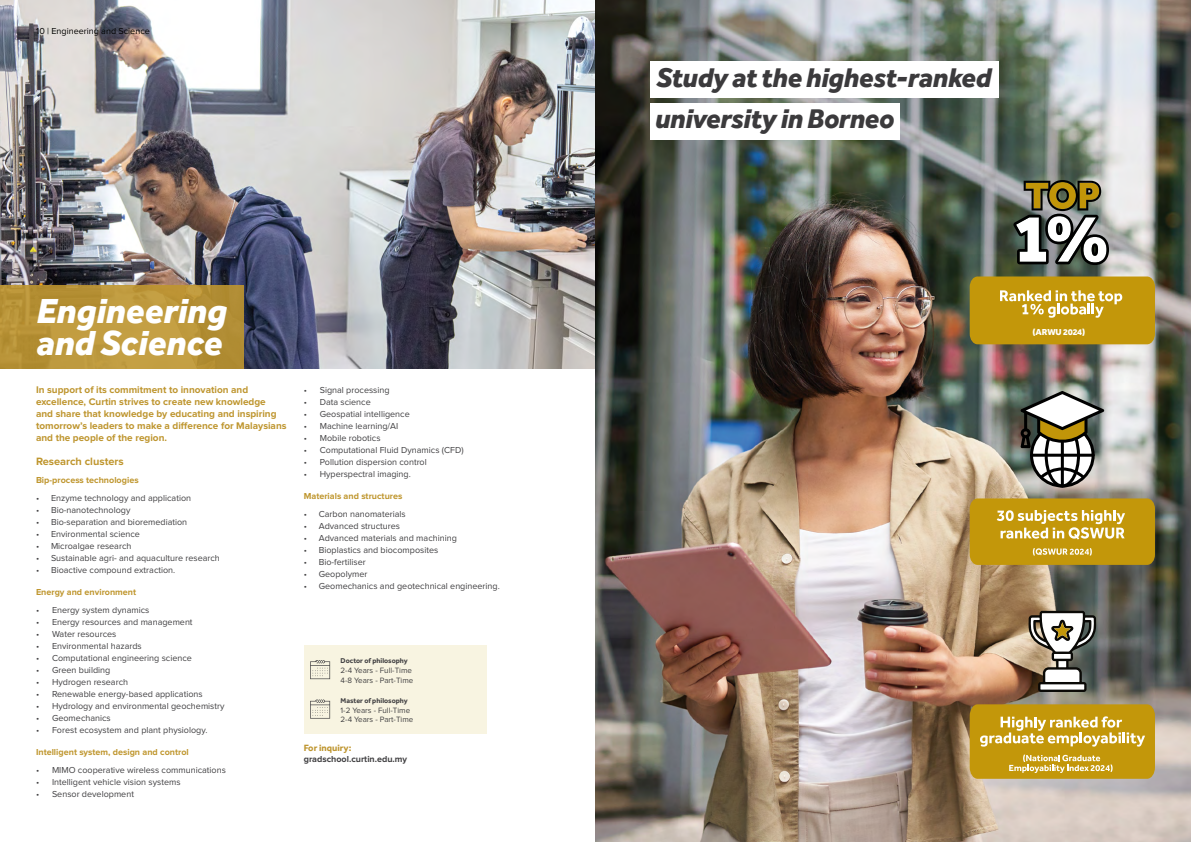
<style>
.page{position:relative;width:1191px;height:842px;background:#fff}
.page>*{position:absolute;margin:0;border:0;box-sizing:border-box;transform-origin:0 0}
.t1{font:italic 800 36px/32px "Effra";color:#fff}
.t2{font:italic 800 28px/41px "Effra";letter-spacing:-.01em;color:#3b3a3c}
.t3{font:700 11px "Proxima Nova";color:#bf962e}
.t4{font:700 10px/12px "Proxima Nova";color:#be952e}
.t5{font:700 9.4px "Effra";color:#be952e}
.t6{font:9px "Proxima Nova";color:#414042}
.t7{font:700 9px "Proxima Nova";color:#bf962e}
.t8{font:700 9px "Proxima Nova";color:#414042}
.t9{font:9px "Proxima Nova";color:#000}
.t10{font:800 9px "Effra";letter-spacing:-.015em;color:#fff}
.t11{font:8px/9.6px "Proxima Nova";color:#434243}
.t12{font:700 7.2px "Effra";color:#414042}
</style>
<div class="page">
<img style="left:0;top:0;width:595px;height:369px">
<img style="left:595px;top:0;width:596px;height:842px">
<div style="left:0;top:285px;width:244px;height:84px;background:linear-gradient(to right,#bb963a,#ba953a)"></div>
<div style="left:304px;top:645px;width:182px;height:88px;background:#f8f4e1"></div>
<svg style="left:310px;top:660px;width:20px;height:19px"></svg>
<svg style="left:310px;top:699px;width:20px;height:20px"></svg>
<div style="left:650px;top:61px;width:348px;height:37px;background:#fff"></div>
<div style="left:650px;top:103px;width:250px;height:37px;background:#fff"></div>
<svg style="left:1013px;top:180px;width:96px;height:85px"></svg>
<svg style="left:1020px;top:391px;width:84px;height:96px"></svg>
<svg style="left:969px;top:276px;width:186px;height:68px;background:#c59d1e"></svg>
<svg style="left:969px;top:498px;width:186px;height:67px;background:#c9a228"></svg>
<svg style="left:969px;top:704px;width:186px;height:75px;background:#caa52f"></svg>
<svg style="left:1028px;top:611px;width:68px;height:81px"></svg>
<p class="t9" style="left:36px;top:27px;width:115px">10 | Engineering and Science</p>
<h1 class="t1" style="left:36px;top:294px;width:192px">Engineering and Science</h1>
<p class="t4" style="left:36px;top:385px;width:252px">In support of its commitment to innovation and excellence, Curtin strives to create new knowledge<br>and share that knowledge by educating and inspiring tomorrow’s leaders to make a difference for Malaysians and the people of the region.</p>
<p class="t3" style="left:36px;top:457px;width:89px">Research clusters</p>
<p class="t7" style="left:36px;top:476px;width:104px">Bip-process technologies</p>
<p class="t6" style="left:36px;top:494px;width:157px">• Enzyme technology and application</p>
<p class="t6" style="left:36px;top:506px;width:96px">• Bio-nanotechnology</p>
<p class="t6" style="left:36px;top:518px;width:153px">• Bio-separation and bioremediation</p>
<p class="t6" style="left:36px;top:530px;width:105px">• Environmental science</p>
<p class="t6" style="left:36px;top:542px;width:97px">• Microalgae research</p>
<p class="t6" style="left:36px;top:554px;width:185px">• Sustainable agri- and aquaculture research</p>
<p class="t6" style="left:36px;top:566px;width:141px">• Bioactive compound extraction.</p>
<p class="t7" style="left:36px;top:588px;width:102px">Energy and environment</p>
<p class="t6" style="left:36px;top:606px;width:115px">• Energy system dynamics</p>
<p class="t6" style="left:36px;top:618px;width:158px">• Energy resources and management</p>
<p class="t6" style="left:36px;top:630px;width:82px">• Water resources</p>
<p class="t6" style="left:36px;top:642px;width:107px">• Environmental hazards</p>
<p class="t6" style="left:36px;top:654px;width:157px">• Computational engineering science</p>
<p class="t6" style="left:36px;top:666px;width:76px">• Green building</p>
<p class="t6" style="left:36px;top:678px;width:94px">• Hydrogen research</p>
<p class="t6" style="left:36px;top:690px;width:168px">• Renewable energy-based applications</p>
<p class="t6" style="left:36px;top:702px;width:190px">• Hydrology and environmental geochemistry</p>
<p class="t6" style="left:36px;top:714px;width:76px">• Geomechanics</p>
<p class="t6" style="left:36px;top:726px;width:173px">• Forest ecosystem and plant physiology.</p>
<p class="t7" style="left:36px;top:748px;width:154px">Intelligent system, design and control</p>
<p class="t6" style="left:36px;top:766px;width:191px">• MIMO cooperative wireless communications</p>
<p class="t6" style="left:36px;top:778px;width:146px">• Intelligent vehicle vision systems</p>
<p class="t6" style="left:36px;top:790px;width:99px">• Sensor development</p>
<p class="t6" style="left:304px;top:385px;width:87px">• Signal processing</p>
<p class="t6" style="left:304px;top:397px;width:69px">• Data science</p>
<p class="t6" style="left:304px;top:409px;width:108px">• Geospatial intelligence</p>
<p class="t6" style="left:304px;top:421px;width:96px">• Machine learning/AI</p>
<p class="t6" style="left:304px;top:433px;width:78px">• Mobile robotics</p>
<p class="t6" style="left:304px;top:445px;width:161px">• Computational Fluid Dynamics (CFD)</p>
<p class="t6" style="left:304px;top:457px;width:125px">• Pollution dispersion control</p>
<p class="t6" style="left:304px;top:469px;width:109px">• Hyperspectral imaging.</p>
<p class="t7" style="left:304px;top:491px;width:100px">Materials and structures</p>
<p class="t6" style="left:304px;top:509px;width:103px">• Carbon nanomaterials</p>
<p class="t6" style="left:304px;top:521px;width:98px">• Advanced structures</p>
<p class="t6" style="left:304px;top:533px;width:155px">• Advanced materials and machining</p>
<p class="t6" style="left:304px;top:545px;width:136px">• Bioplastics and biocomposites</p>
<p class="t6" style="left:304px;top:557px;width:64px">• Bio-fertiliser</p>
<p class="t6" style="left:304px;top:569px;width:65px">• Geopolymer</p>
<p class="t6" style="left:304px;top:581px;width:198px">• Geomechanics and geotechnical engineering.</p>
<p class="t12" style="left:340px;top:656px;width:69px">Doctor of philosophy</p>
<p class="t12" style="left:340px;top:696px;width:69px">Master of philosophy</p>
<p class="t11" style="left:340px;top:666px;width:74px">2-4 Years - Full-Time<br>4-8 Years - Part-Time</p>
<p class="t11" style="left:340px;top:706px;width:74px">1-2 Years - Full-Time<br>2-4 Years - Part-Time</p>
<p class="t5" style="left:304px;top:742px;width:49px">For inquiry:</p>
<p class="t8" style="left:304px;top:754px;width:105px">gradschool.curtin.edu.my</p>
<h2 class="t2" style="left:654px;top:56px;width:338px">Study at the highest-ranked university in Borneo</h2>
<p class="t10" style="left:1032px;top:326px;width:54px">(ARWU 2024)</p>
</div>
